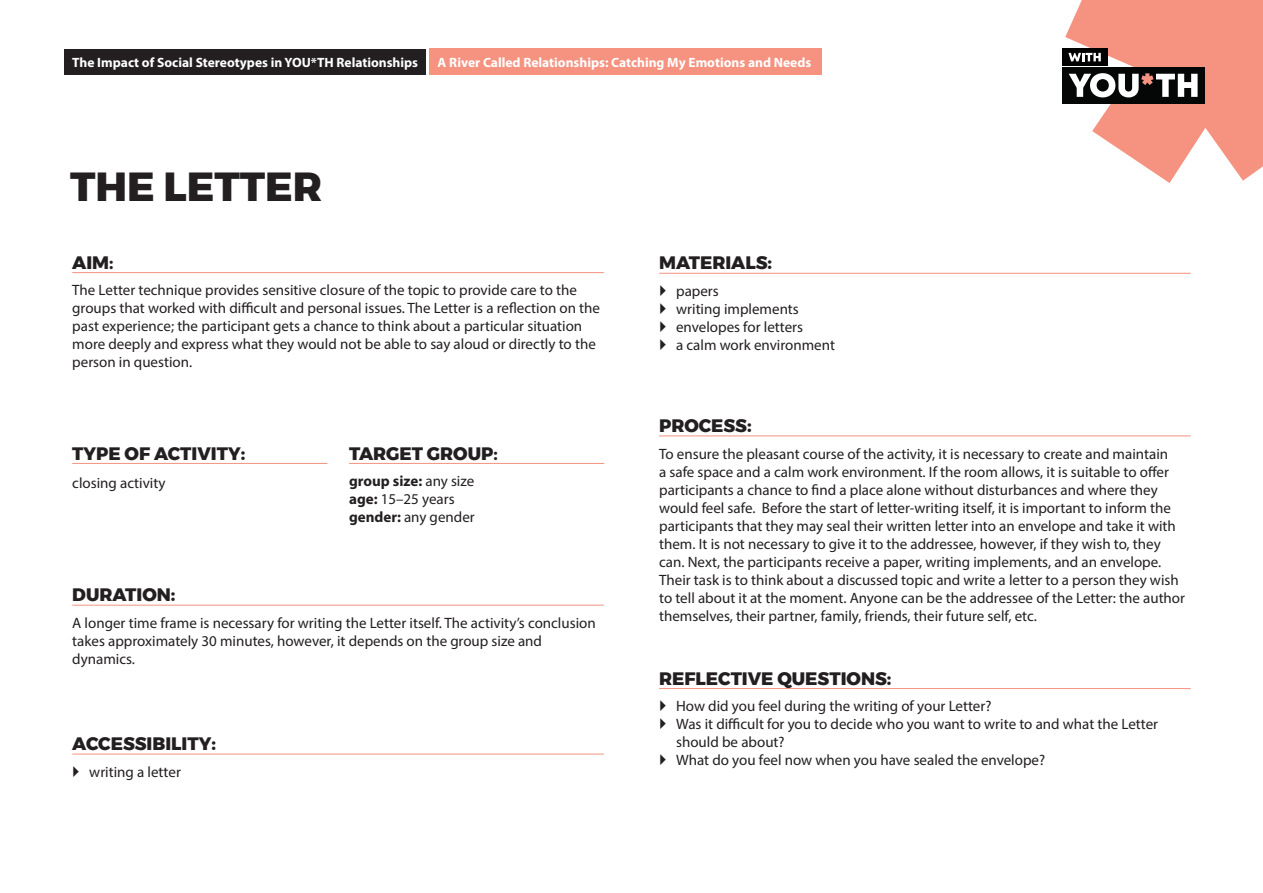
<style>
.page{position:relative;width:1263px;height:893px;background:#fff}
.page>*{position:absolute;margin:0;border:0;box-sizing:border-box;transform-origin:0 0}
.t1{font:800 40.5px "Montserrat";color:#231f20}
.t2{font:800 18px "Montserrat";color:#231f20}
.t3{font:15px/18px "Myriad Pro";color:#231f20}
.t4{font:700 13.5px "Myriad Pro";color:#fff}
.s1{font-weight:700}
</style>
<div class="page">
<div style="left:64px;top:49px;width:361px;height:26px;background:#231f20"></div>
<div style="left:429px;top:48px;width:392px;height:27px;background:#f59280"></div>
<hr style="left:72px;top:272px;width:532px;height:1px;background:#f59280">
<div style="left:1062px;top:67px;width:142px;height:37px;background:#050707"></div>
<div style="left:1062px;top:48px;width:46px;height:18px;background:#000001"></div>
<svg style="left:1065px;top:0;width:198px;height:183px"></svg>
<hr style="left:72px;top:463px;width:255px;height:1px;background:#f59280">
<hr style="left:349px;top:463px;width:255px;height:1px;background:#f59280">
<hr style="left:72px;top:605px;width:532px;height:1px;background:#f59280">
<hr style="left:72px;top:754px;width:532px;height:1px;background:#f59280">
<hr style="left:659px;top:273px;width:532px;height:1px;background:#f59280">
<hr style="left:659px;top:436px;width:532px;height:1px;background:#f59280">
<hr style="left:659px;top:688px;width:532px;height:1px;background:#f59280">
<p class="t4" style="left:72px;top:54px;width:347px">The Impact of Social Stereotypes in YOU*TH Relationships</p>
<p class="t4" style="left:438px;top:54px;width:375px">A River Called Relationships: Catching My Emotions and Needs</p>
<h1 class="t1" style="left:70px;top:154px;width:254px">THE LETTER</h1>
<p class="t2" style="left:72px;top:248px;width:43px">AIM<span class="s1">:</span></p>
<p class="t3" style="left:72px;top:281px;width:529px">The Letter technique provides sensitive closure of the topic to provide care to the groups that worked with difficult and personal issues. The Letter is a reflection on the past experience; the participant gets a chance to think about a particular situation more deeply and express what they would not be able to say aloud or directly to the person in question.</p>
<p class="t2" style="left:72px;top:439px;width:174px">TYPE OF ACTIVITY:</p>
<p class="t3" style="left:72px;top:474px;width:95px">closing activity</p>
<p class="t2" style="left:349px;top:439px;width:150px">TARGET GROUP<span class="s1">:</span></p>
<p class="t3" style="left:349px;top:472px;width:127px"><span class="s1">group size:</span> any size <span class="s1">age:</span> 15–25 years <span class="s1">gender:</span> any gender</p>
<p class="t2" style="left:72px;top:580px;width:105px">DURATION:</p>
<p class="t3" style="left:72px;top:613px;width:525px">A longer time frame is necessary for writing the Letter itself. The activity’s conclusion takes approximately 30 minutes, however, it depends on the group size and dynamics.</p>
<p class="t2" style="left:72px;top:729px;width:145px">ACCESSIBILITY:</p>
<p class="t3" style="left:89px;top:762px;width:93px">writing a letter</p>
<p class="t2" style="left:659px;top:248px;width:115px">MATERIALS:</p>
<p class="t3" style="left:676px;top:282px;width:160px">papers<br>writing implements envelopes for letters<br>a calm work environment</p>
<p class="t2" style="left:659px;top:411px;width:94px">PROCESS:</p>
<p class="t3" style="left:659px;top:444px;width:527px">To ensure the pleasant course of the activity, it is necessary to create and maintain<br>a safe space and a calm work environment. If the room allows, it is suitable to offer participants a chance to find a place alone without disturbances and where they would feel safe. Before the start of letter-writing itself, it is important to inform the participants that they may seal their written letter into an envelope and take it with them. It is not necessary to give it to the addressee, however, if they wish to, they can. Next, the participants receive a paper, writing implements, and an envelope.<br>Their task is to think about a discussed topic and write a letter to a person they wish to tell about it at the moment. Anyone can be the addressee of the Letter: the author themselves, their partner, family, friends, their future self, etc.</p>
<p class="t2" style="left:659px;top:664px;width:234px">REFLECTIVE QUESTIONS:</p>
<p class="t3" style="left:676px;top:697px;width:483px">How did you feel during the writing of your Letter?<br>Was it difficult for you to decide who you want to write to and what the Letter should be about?<br>What do you feel now when you have sealed the envelope?</p>
</div>
